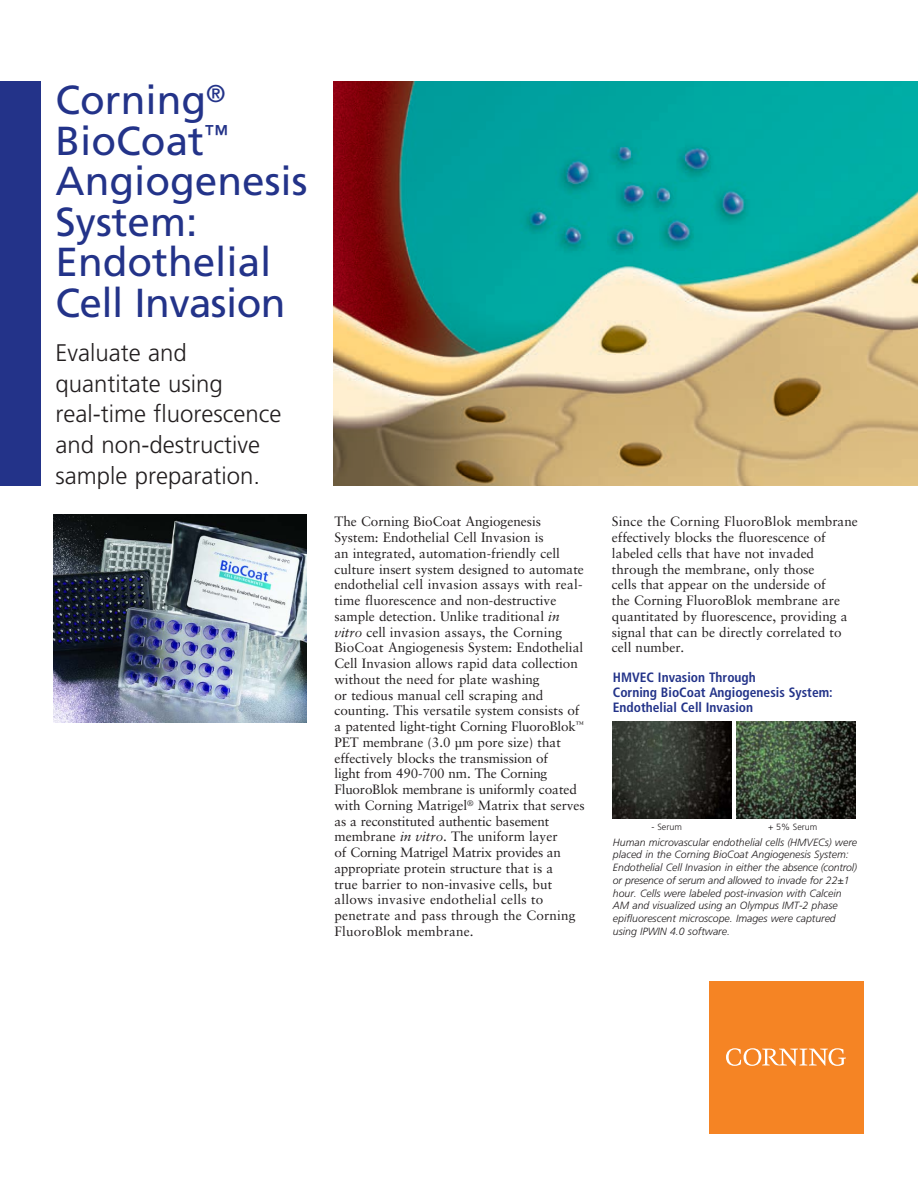
<style>
.page{position:relative;width:918px;height:1188px;background:#fff}
.page>*{position:absolute;margin:0;border:0;box-sizing:border-box;transform-origin:0 0}
.t1{font:40.5px/40.5px "Frutiger";color:#233389}
.Title_-_Subtitle{font:300 24px/30.8px "Frutiger";color:#231f20}
.t2{font:13.5px/15.8px "Sabon";color:#231f20}
.Caption_Legend_Title{font:700 condensed 13.5px/15px "Frutiger";color:#233389}
.Caption_Legend{font:italic 300 10.5px/12.8px "Frutiger";color:#231f20}
.t3{font:300 9px "Frutiger";color:#231f20}
.s1{font-style:italic}
</style>
<div class="page">
<img style="left:333px;top:81px;width:585px;height:405px">
<div style="left:0;top:81px;width:40px;height:405px;background:#233389"></div>
<img style="left:54px;top:515px;width:253px;height:207px">
<img style="left:612px;top:722px;width:119px;height:97px">
<img style="left:737px;top:722px;width:119px;height:97px">
<div style="left:710px;top:981px;width:154px;height:153px;background:#f58424"></div>
<svg style="left:726px;top:1048px;width:120px;height:18px"></svg>
<p class="t1" style="left:56px;top:79px;width:254px">Corning<sup>®<br></sup>BioCoat<sup>™<br></sup>Angiogenesis<br>System:<br>Endothelial<br>Cell Invasion</p>
<p class="Title_-_Subtitle" style="left:56px;top:337px;width:227px">Evaluate and quantitate using real-time fluorescence and non-destructive sample preparation.</p>
<p class="t2" style="left:334px;top:514px;width:252px">The Corning BioCoat Angiogenesis System: Endothelial Cell Invasion is<br>an integrated, automation-friendly cell culture insert system designed to automate endothelial cell invasion assays with real&shy;time fluorescence and non-destructive sample detection. Unlike traditional <span class="s1">in vitro</span> cell invasion assays, the Corning BioCoat Angiogenesis System: Endothelial Cell Invasion allows rapid data collection without the need for plate washing<br>or tedious manual cell scraping and counting. This versatile system consists of a patented light-tight Corning FluoroBlok<sup>™ </sup>PET membrane (3.0 µm pore size) that effectively blocks the transmission of<br>light from 490-700 nm. The Corning FluoroBlok membrane is uniformly coated with Corning Matrigel<sup>®</sup> Matrix that serves as a reconstituted authentic basement membrane <span class="s1">in vitro</span>. The uniform layer<br>of Corning Matrigel Matrix provides an appropriate protein structure that is a<br>true barrier to non-invasive cells, but allows invasive endothelial cells to penetrate and pass through the Corning FluoroBlok membrane.</p>
<p class="t2" style="left:612px;top:514px;width:247px">Since the Corning FluoroBlok membrane effectively blocks the fluorescence of labeled cells that have not invaded through the membrane, only those<br>cells that appear on the underside of<br>the Corning FluoroBlok membrane are quantitated by fluorescence, providing a signal that can be directly correlated to cell number.</p>
<p class="Caption_Legend_Title" style="left:613px;top:669px;width:145px">HMVEC Invasion Through</p>
<p class="Caption_Legend_Title" style="left:613px;top:684px;width:221px">Corning BioCoat Angiogenesis System:<br>Endothelial Cell Invasion</p>
<p class="t3" style="left:652px;top:822px;width:32px">- Serum</p>
<p class="t3" style="left:768px;top:822px;width:51px">+ 5% Serum</p>
<p class="Caption_Legend" style="left:613px;top:835px;width:246px">Human microvascular endothelial cells (HMVECs) were placed in the Corning BioCoat Angiogenesis System:<br>Endothelial Cell Invasion in either the absence (control) or presence of serum and allowed to invade for 22±1 hour. Cells were labeled post-invasion with Calcein AM and visualized using an Olympus IMT-2 phase epifluorescent microscope. Images were captured using IPWIN 4.0 software.</p>
</div>
